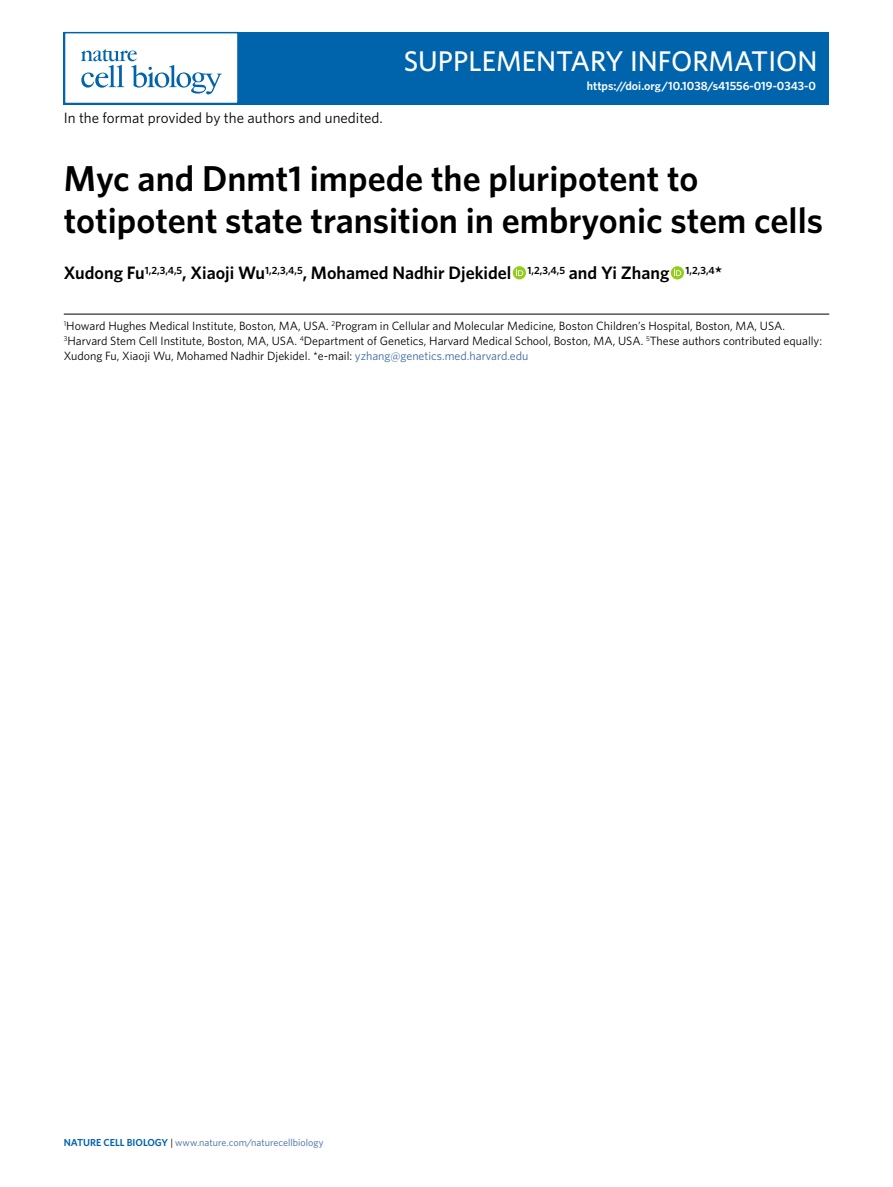
<style>
.page{position:relative;width:893px;height:1187px;background:#fff}
.page>*{position:absolute;margin:0;border:0;box-sizing:border-box;transform-origin:0 0}
.t1{font:600 36px/42px "Whitney";color:#000}
.t2{font:500 30px "Whitney";color:#fff}
.t3{font:500 28.5px "Whitney";color:#fff}
.t4{font:600 18px "Whitney";color:#000}
.t5{font:15px "Whitney";color:#000}
.t6{font:12px/15px "Whitney";color:#000}
.t7{font:600 12px "Whitney";color:#fff}
.t8{font:10.2px "Whitney";color:#3b699e}
.s1{color:#3b699e}
.s2{font-weight:600;color:#0064ad}
.s3{color:#000}
</style>
<div class="page">
<div style="left:64px;top:32px;width:765px;height:72px;background:#0064ad"></div>
<div style="left:64px;top:32px;width:175px;height:72px;background:#fff;border:2px solid #0064ad"></div>
<svg style="left:81px;top:49px;width:141px;height:45px"></svg>
<hr style="left:64px;top:314px;width:765px;height:1px;background:#000">
<div style="left:513px;top:266px;width:13px;height:13px;background:#92cd1d;border-radius:50%"></div>
<svg style="left:516px;top:268px;width:7px;height:8px"></svg>
<div style="left:671px;top:266px;width:13px;height:13px;background:#92cd1d;border-radius:50%"></div>
<svg style="left:674px;top:268px;width:7px;height:8px"></svg>
<p class="t5" style="left:64px;top:108px;width:321px">In the format provided by the authors and unedited.</p>
<h2 class="t2" style="left:690px;top:39px;width:129px">ARTICLES</h2>
<p class="t7" style="left:587px;top:78px;width:231px">https://doi.org/10.1038/s41556-019-0343-0</p>
<h3 class="t3" style="left:404px;top:43px;width:415px">SUPPLEMENTARY INFORMATION</h3>
<h1 class="t1" style="left:64px;top:157px;width:761px">Myc and Dnmt1 impede the pluripotent to totipotent state transition in embryonic stem cells</h1>
<h3 class="t4" style="left:64px;top:261px;width:660px">Xudong Fu<sup>1,2,3,4,5</sup>, Xiaoji Wu<sup>1,2,3,4,5</sup>, Mohamed Nadhir Djekidel <sup>1,2,3,4,5</sup> and Yi Zhang <sup>1,2,3,4</sup>*</h3>
<p class="t6" style="left:64px;top:318px;width:760px"><sup>1</sup>Howard Hughes Medical Institute, Boston, MA, USA. <sup>2</sup>Program in Cellular and Molecular Medicine, Boston Children’s Hospital, Boston, MA, USA.<br><sup>3</sup>Harvard Stem Cell Institute, Boston, MA, USA. <sup>4</sup>Department of Genetics, Harvard Medical School, Boston, MA, USA. <sup>5</sup>These authors contributed equally:<br>Xudong Fu, Xiaoji Wu, Mohamed Nadhir Djekidel. *e-mail: <span class="s1">yzhang@genetics.med.harvard.edu</span></p>
<p class="t8" style="left:64px;top:1135px;width:261px"><span class="s2">Nature Cell Biology</span> <span class="s3">|</span> www.nature.com/naturecellbiology</p>
</div>
